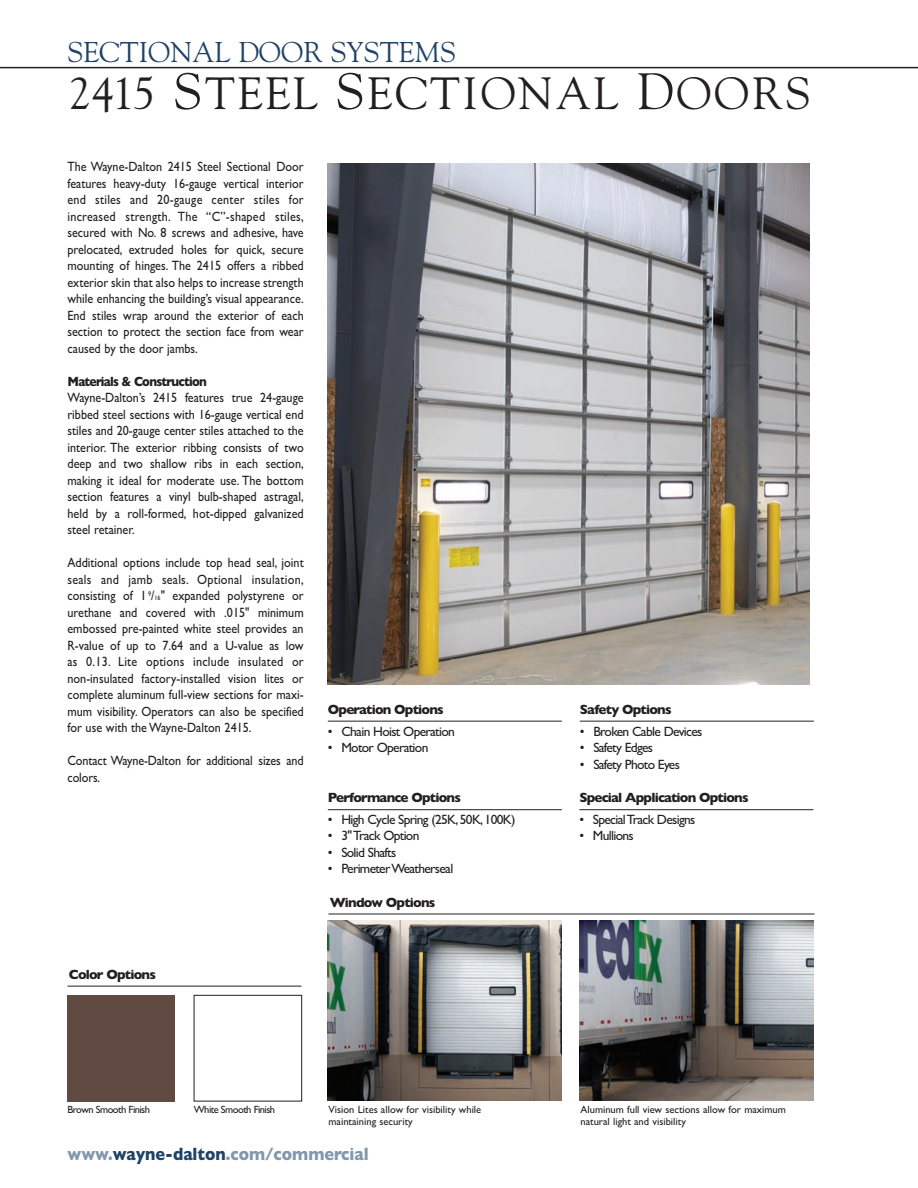
<style>
.page{position:relative;width:918px;height:1188px;background:#fff}
.page>*{position:absolute;margin:0;border:0;box-sizing:border-box;transform-origin:0 0}
.t1{font:45px "Goudy";letter-spacing:.06em;color:#231f20}
.t2{font:28.5px "Goudy";color:#1f4266}
.t3{font:700 18px "Gill Sans";color:#8097ac;scale:.9 1}
.t4{font:13.5px/16.5px "Gill Sans";letter-spacing:-.02em;color:#231f20;text-align:justify;scale:.9 1}
.t5{font:13.5px "Gill Sans";letter-spacing:-.05em;color:#231f20}
.t6{font:700 13.5px "Gill Sans";letter-spacing:-.06em;color:#231f20}
.t7{font:700 13.5px "Gill Sans";letter-spacing:-.06em;color:#231f20;scale:.9 1}
.t8{font:10.5px/12px "Gill Sans";color:#231f20}
.t9{font:10.5px "Gill Sans";letter-spacing:-.05em;color:#231f20}
.s1{font-size:51px}
.s2{font-size:6.75px}
.s3{color:#1f4266}
</style>
<div class="page">
<img style="left:328px;top:920px;width:234px;height:180px">
<img style="left:580px;top:920px;width:234px;height:180px">
<img style="left:328px;top:164px;width:482px;height:521px">
<hr style="left:328px;top:914px;width:486px;height:1px;background:#231f20">
<hr style="left:328px;top:721px;width:234px;height:1px;background:#231f20">
<div style="left:68px;top:995px;width:108px;height:106px;background:#614a42"></div>
<div style="left:194px;top:995px;width:108px;height:106px;border:1px solid #231f20"></div>
<hr style="left:68px;top:986px;width:234px;height:1px;background:#231f20">
<hr style="left:580px;top:721px;width:234px;height:1px;background:#231f20">
<hr style="left:328px;top:809px;width:234px;height:1px;background:#231f20">
<hr style="left:579px;top:809px;width:234px;height:1px;background:#231f20">
<hr style="left:0;top:67px;width:918px;height:1px;background:#231f20">
<h2 class="t2" style="left:68px;top:35px;width:390px">SECTIONAL DOOR SYSTEMS</h2>
<h1 class="t1" style="left:69px;top:67px;width:743px">2415 <span class="s1">S</span>TEEL <span class="s1">S</span>ECTIONAL <span class="s1">D</span>OORS</h1>
<p class="t4" style="left:68px;top:158px;width:264px">The Wayne-Dalton 2415 Steel Sectional Door features heavy-duty 16-gauge vertical interior end stiles and 20-gauge center stiles for increased strength. The “C”-shaped stiles, secured with No. 8 screws and adhesive, have prelocated, extruded holes for quick, secure mounting of hinges. The 2415 offers a ribbed exterior skin that also helps to increase strength while enhancing the building’s visual appearance.<br>End stiles wrap around the exterior of each section to protect the section face from wear caused by the door jambs.</p>
<p class="t7" style="left:68px;top:373px;width:156px">Materials &amp; Construction</p>
<p class="t4" style="left:68px;top:389px;width:264px">Wayne-Dalton’s 2415 features true 24-gauge ribbed steel sections with 16-gauge vertical end stiles and 20-gauge center stiles attached to the interior. The exterior ribbing consists of two deep and two shallow ribs in each section, making it ideal for moderate use. The bottom section features a vinyl bulb-shaped astragal, held by a roll-formed, hot-dipped galvanized steel retainer.</p>
<p class="t4" style="left:67px;top:554px;width:264px">Additional options include top head seal, joint seals and jamb seals. Optional insulation, consisting of 1 <sup>9</sup>/<span class="s2">16</span>" expanded polystyrene or urethane and covered with .015" minimum embossed pre-painted white steel provides an R-value of up to 7.64 and a U-value as low as 0.13. Lite options include insulated or non-insulated factory-installed vision lites or complete aluminum full-view sections for maxi&shy;mum visibility. Operators can also be specified for use with the Wayne-Dalton 2415.</p>
<p class="t4" style="left:67px;top:752px;width:264px">Contact Wayne-Dalton for additional sizes and colors.</p>
<p class="t6" style="left:69px;top:966px;width:88px">Color Options</p>
<p class="t6" style="left:328px;top:701px;width:117px">Operation Options</p>
<p class="t5" style="left:328px;top:723px;width:129px">• Chain Hoist Operation</p>
<p class="t5" style="left:328px;top:740px;width:102px">• Motor Operation</p>
<p class="t6" style="left:328px;top:790px;width:135px">Performance Options</p>
<p class="t5" style="left:328px;top:811px;width:189px">• High Cycle Spring (25K, 50K, 100K)</p>
<p class="t5" style="left:328px;top:827px;width:93px">• 3"Track Option</p>
<p class="t5" style="left:328px;top:844px;width:70px">• Solid Shafts</p>
<p class="t5" style="left:328px;top:860px;width:127px">• PerimeterWeatherseal</p>
<p class="t6" style="left:330px;top:894px;width:107px">Window Options</p>
<p class="t6" style="left:580px;top:701px;width:93px">Safety Options</p>
<p class="t5" style="left:580px;top:723px;width:124px">• Broken Cable Devices</p>
<p class="t5" style="left:580px;top:740px;width:75px">• Safety Edges</p>
<p class="t5" style="left:580px;top:756px;width:102px">• Safety Photo Eyes</p>
<p class="t6" style="left:579px;top:790px;width:171px">Special Application Options</p>
<p class="t5" style="left:579px;top:811px;width:117px">• SpecialTrack Designs</p>
<p class="t5" style="left:579px;top:827px;width:56px">• Mullions</p>
<p class="t9" style="left:67px;top:1103px;width:84px">Brown Smooth Finish</p>
<p class="t9" style="left:194px;top:1103px;width:83px">White Smooth Finish</p>
<p class="t8" style="left:328px;top:1104px;width:154px">Vision Lites allow for visibility while maintaining security</p>
<p class="t8" style="left:580px;top:1104px;width:207px">Aluminum full view sections allow for maximum natural light and visibility</p>
<h3 class="t3" style="left:68px;top:1143px;width:336px">www.<span class="s3">wayne-dalton</span>.com/commercial</h3>
</div>
